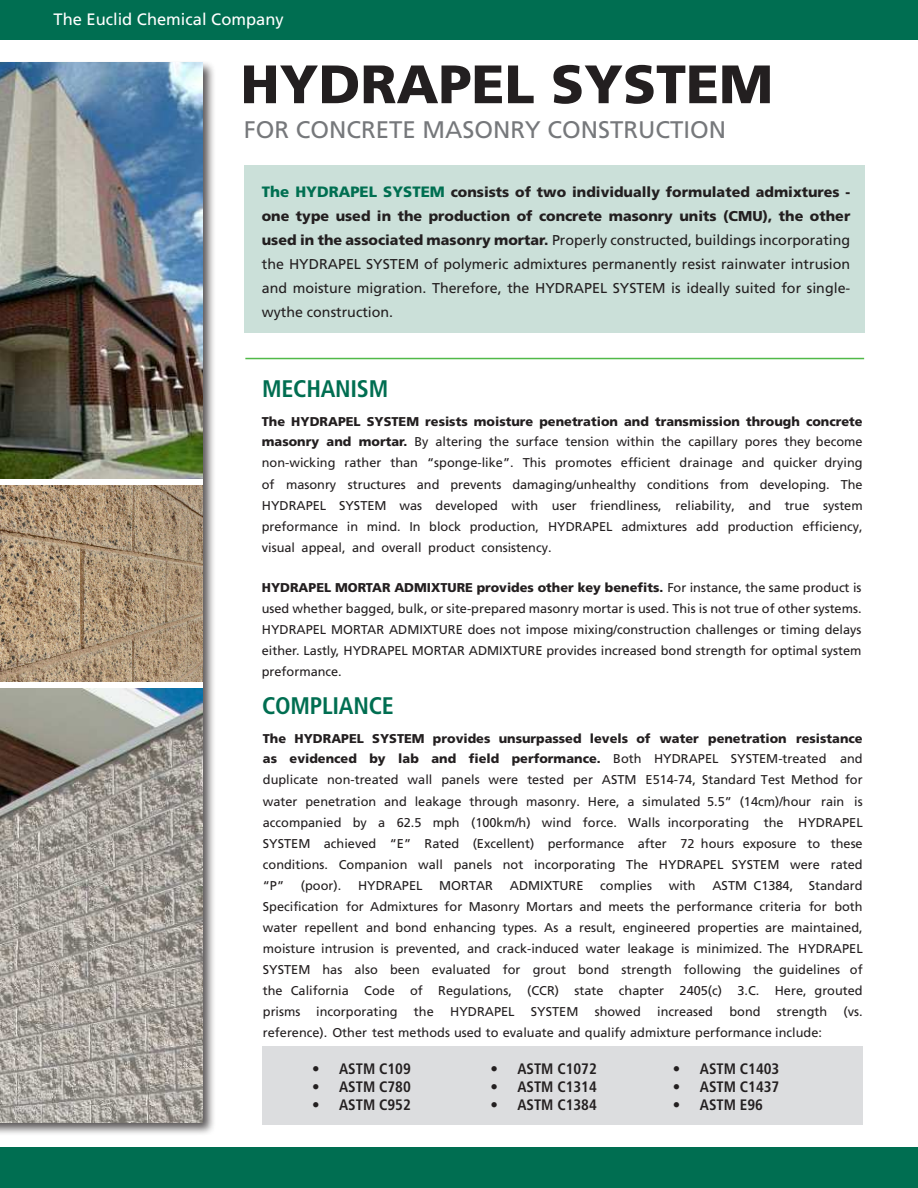
<style>
.page{position:relative;width:918px;height:1188px;background:#fff}
.page>*{position:absolute;margin:0;border:0;box-sizing:border-box;transform-origin:0 0}
.t1{font:900 54px "Frutiger LT Std";color:#231f20}
.t2{font:24px "Frutiger LT Std";color:#76787b}
.t3{font:700 condensed 24px "Frutiger LT Std";letter-spacing:-.01em;color:#006e51}
.t4{font:16.5px "Frutiger LT Std";color:#fff}
.t5{font:700 condensed 15.15px "Frutiger LT Std";color:#231f20}
.t6{font:14.25px/24px "Frutiger LT Std";color:#231f20;text-align:justify}
.t7{font:12.75px/21.1px "Frutiger LT Std";color:#231f20;text-align:justify}
.s1{font-weight:900;font-size:15px;color:#006f51}
.s2{font-weight:900}
</style>
<div class="page">
<div style="left:262px;top:1046px;width:601px;height:79px;background:#dcdddf"></div>
<div style="left:0;top:1147px;width:918px;height:41px;background:#006e51"></div>
<div style="left:0;top:0;width:918px;height:40px;background:#006e51"></div>
<div style="left:244px;top:165px;width:620px;height:167px;background:#cbe0d9"></div>
<div style="left:0;top:60px;width:216px;height:1076px;background:#231f20;opacity:.75"></div>
<img style="left:0;top:63px;width:203px;height:415px">
<img style="left:0;top:689px;width:203px;height:434px">
<hr style="left:245px;top:358px;width:619px;height:1px;background:#51b948">
<img style="left:0;top:486px;width:203px;height:195px">
<p class="t4" style="left:54px;top:13px;width:232px">The Euclid Chemical Company</p>
<p class="t4" style="left:76px;top:13px;width:232px">The Euclid Chemical Company</p>
<h1 class="t1" style="left:241px;top:62px;width:534px">HYDRAPEL SYSTEM</h1>
<h2 class="t2" style="left:244px;top:119px;width:484px">FOR CONCRETE MASONRY CONSTRUCTION</h2>
<p class="t6" style="left:262px;top:181px;width:590px"><span class="s1">The HYDRAPEL SYSTEM</span> <span class="s2">consists of two individually formulated admixtures - one type used in the production of concrete masonry units (CMU), the other used in the associated masonry mortar.</span> Properly constructed, buildings incorporating the HYDRAPEL SYSTEM of polymeric admixtures permanently resist rainwater intrusion and moisture migration. Therefore, the HYDRAPEL SYSTEM is ideally suited for single&shy;wythe construction.</p>
<h2 class="t3" style="left:262px;top:380px;width:128px">MECHANISM</h2>
<p class="t7" style="left:262px;top:412px;width:602px"><span class="s2">The HYDRAPEL SYSTEM resists moisture penetration and transmission through concrete masonry and mortar.</span> By altering the surface tension within the capillary pores they become non-wicking rather than “sponge-like”. This promotes efficient drainage and quicker drying of masonry structures and prevents damaging/unhealthy conditions from developing. The HYDRAPEL SYSTEM was developed with user friendliness, reliability, and true system preformance in mind. In block production, HYDRAPEL admixtures add production efficiency, visual appeal, and overall product consistency.</p>
<p class="t7" style="left:262px;top:578px;width:601px"><span class="s2">HYDRAPEL MORTAR ADMIXTURE provides other key benefits.</span> For instance, the same product is used whether bagged, bulk, or site-prepared masonry mortar is used. This is not true of other systems.<br>HYDRAPEL MORTAR ADMIXTURE does not impose mixing/construction challenges or timing delays either. Lastly, HYDRAPEL MORTAR ADMIXTURE provides increased bond strength for optimal system preformance.</p>
<h2 class="t3" style="left:262px;top:697px;width:133px">COMPLIANCE</h2>
<p class="t7" style="left:263px;top:729px;width:601px"><span class="s2">The HYDRAPEL SYSTEM provides unsurpassed levels of water penetration resistance as evidenced by lab and field performance.</span> Both HYDRAPEL SYSTEM-treated and duplicate non-treated wall panels were tested per ASTM E514-74, Standard Test Method for water penetration and leakage through masonry. Here, a simulated 5.5” (14cm)/hour rain is accompanied by a 62.5 mph (100km/h) wind force. Walls incorporating the HYDRAPEL SYSTEM achieved “E” Rated (Excellent) performance after 72 hours exposure to these conditions. Companion wall panels not incorporating The HYDRAPEL SYSTEM were rated “P”</p>
<p class="t7" style="left:301px;top:876px;width:42px">(poor).</p>
<p class="t7" style="left:358px;top:876px;width:66px">HYDRAPEL</p>
<p class="t7" style="left:439px;top:876px;width:55px">MORTAR</p>
<p class="t7" style="left:510px;top:876px;width:75px">ADMIXTURE</p>
<p class="t7" style="left:600px;top:876px;width:53px">complies</p>
<p class="t7" style="left:669px;top:876px;width:28px">with</p>
<p class="t7" style="left:263px;top:876px;width:601px;text-indent:450px">ASTM C1384, Standard Specification for Admixtures for Masonry Mortars and meets the performance criteria for both water repellent and bond enhancing types. As a result, engineered properties are maintained, moisture intrusion is prevented, and crack-induced water leakage is minimized. The HYDRAPEL SYSTEM has also been evaluated for grout bond strength following the guidelines of the California Code of Regulations, (CCR) state chapter 2405(c) 3.C. Here, grouted prisms incorporating</p>
<p class="t7" style="left:414px;top:1002px;width:21px">the</p>
<p class="t7" style="left:450px;top:1002px;width:66px">HYDRAPEL</p>
<p class="t7" style="left:531px;top:1002px;width:49px">SYSTEM</p>
<p class="t7" style="left:595px;top:1002px;width:48px">showed</p>
<p class="t7" style="left:657px;top:1002px;width:57px">increased</p>
<p class="t7" style="left:729px;top:1002px;width:33px">bond</p>
<p class="t7" style="left:777px;top:1002px;width:52px">strength</p>
<p class="t7" style="left:844px;top:1002px;width:21px">(vs.</p>
<p class="t7" style="left:263px;top:1023px;width:561px">reference). Other test methods used to evaluate and qualify admixture performance include:</p>
<p class="t5" style="left:312px;top:1063px;width:100px">• ASTM C109</p>
<p class="t5" style="left:312px;top:1081px;width:100px">• ASTM C780</p>
<p class="t5" style="left:312px;top:1099px;width:100px">• ASTM C952</p>
<p class="t5" style="left:490px;top:1063px;width:108px">• ASTM C1072</p>
<p class="t5" style="left:490px;top:1081px;width:108px">• ASTM C1314</p>
<p class="t5" style="left:490px;top:1099px;width:108px">• ASTM C1384</p>
<p class="t5" style="left:673px;top:1063px;width:108px">• ASTM C1403</p>
<p class="t5" style="left:673px;top:1081px;width:108px">• ASTM C1437</p>
<p class="t5" style="left:673px;top:1099px;width:92px">• ASTM E96</p>
</div>
